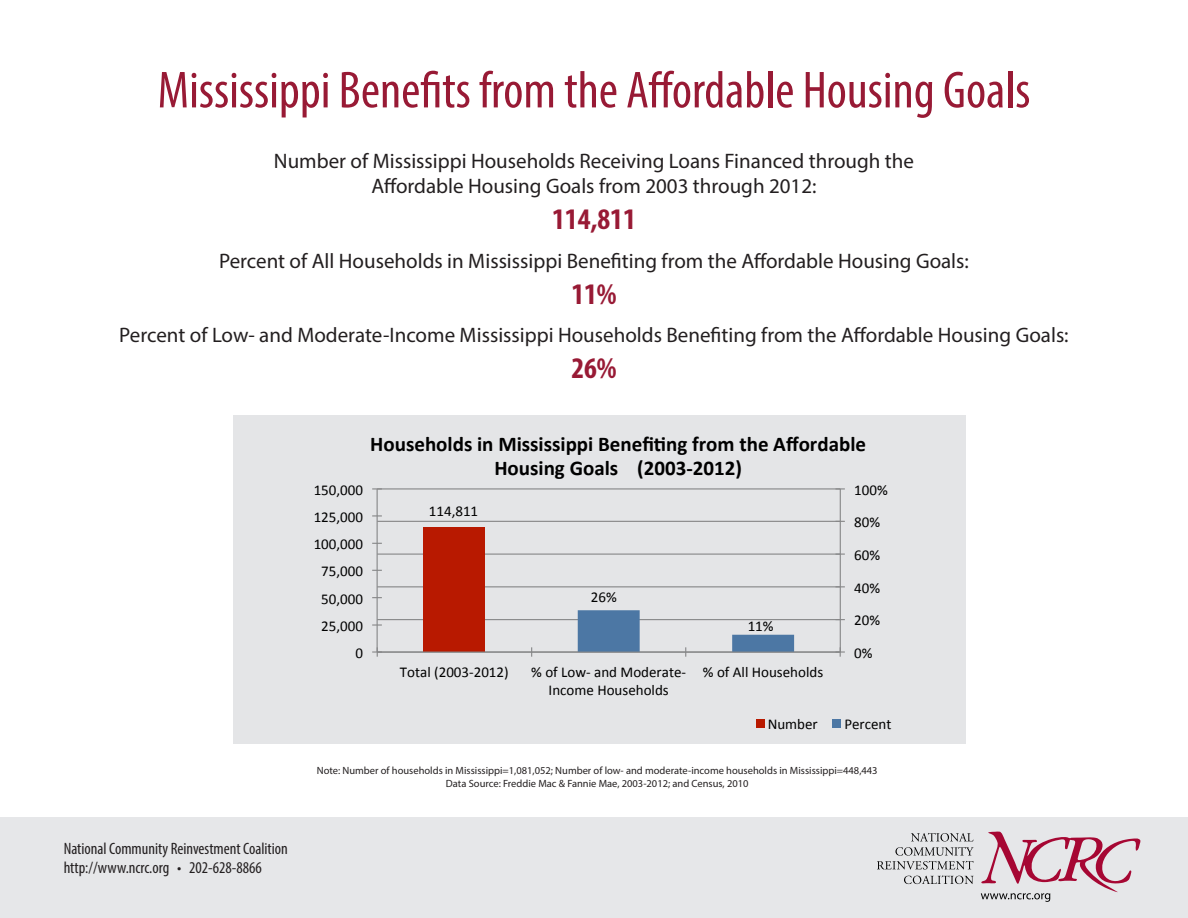
<style>
.page{position:relative;width:1188px;height:918px;background:#fff}
.page>*{position:absolute;margin:0;border:0;box-sizing:border-box;transform-origin:0 0}
.Main_Head{font:condensed 52.5px "Myriad Pro";color:#981a35}
.t1{font:700 condensed 30px "Myriad Pro";color:#981a35}
.copy{font:21px/25.2px "Myriad Pro";color:#231f20;text-align:center}
.t2{font:700 21px/24px "Calibri";color:#000;text-align:center}
.t3{font:condensed 16.5px/19.8px "Myriad Pro";color:#231f20}
.t4{font:15px/18px "Calibri";color:#000;text-align:center}
.footnote{font:10.5px "Myriad Pro";color:#231f20}
</style>
<div class="page">
<div style="left:0;top:818px;width:1188px;height:100px;background:#e6e7e9"></div>
<div style="left:233px;top:415px;width:733px;height:329px;background:#e4e5e7"></div>
<svg style="left:877px;top:833px;width:97px;height:51px"></svg>
<svg style="left:981px;top:832px;width:159px;height:70px"></svg>
<svg style="left:372px;top:488px;width:473px;height:240px"></svg>
<p class="Main_Head" style="left:158px;top:58px;width:874px">Mississippi Benefits from the Affordable Housing Goals</p>
<p class="copy" style="left:274px;top:148px;width:642px">Number of Mississippi Households Receiving Loans Financed through the<br>Affordable Housing Goals from 2003 through 2012:</p>
<p class="t1" style="left:552px;top:200px;width:85px">114,811</p>
<p class="copy" style="left:219px;top:248px;width:751px">Percent of All Households in Mississippi Benefiting from the Affordable Housing Goals:</p>
<p class="t1" style="left:571px;top:275px;width:47px">11%</p>
<p class="copy" style="left:119px;top:322px;width:951px">Percent of Low- and Moderate-Income Mississippi Households Benefiting from the Affordable Housing Goals:</p>
<p class="t1" style="left:571px;top:350px;width:47px">26%</p>
<p class="t2" style="left:370px;top:432px;width:497px">Households in Mississippi Benefi2ng from the Affordable<br>Housing Goals (2003--‐2012)</p>
<p class="t4" style="left:314px;top:481px;width:51px">150,000</p>
<p class="t4" style="left:854px;top:481px;width:35px">100%</p>
<p class="t4" style="left:314px;top:508px;width:51px">125,000</p>
<p class="t4" style="left:429px;top:503px;width:51px">114,811</p>
<p class="t4" style="left:854px;top:514px;width:27px">80%</p>
<p class="t4" style="left:314px;top:535px;width:51px">100,000</p>
<p class="t4" style="left:854px;top:546px;width:27px">60%</p>
<p class="t4" style="left:321px;top:563px;width:43px">75,000</p>
<p class="t4" style="left:321px;top:590px;width:43px">50,000</p>
<p class="t4" style="left:591px;top:588px;width:27px">26%</p>
<p class="t4" style="left:854px;top:579px;width:27px">40%</p>
<p class="t4" style="left:321px;top:617px;width:43px">25,000</p>
<p class="t4" style="left:748px;top:617px;width:27px">11%</p>
<p class="t4" style="left:854px;top:612px;width:27px">20%</p>
<p class="t4" style="left:356px;top:644px;width:9px">0</p>
<p class="t4" style="left:854px;top:644px;width:20px">0%</p>
<p class="t4" style="left:400px;top:663px;width:110px">Total (2003--‐2012)</p>
<p class="t4" style="left:531px;top:663px;width:156px">% of Low--‐ and Moderate--‐<br>Income Households</p>
<p class="t4" style="left:703px;top:663px;width:122px">% of All Households</p>
<p class="t4" style="left:768px;top:715px;width:52px">Number</p>
<p class="t4" style="left:844px;top:715px;width:49px">Percent</p>
<p class="t3" style="left:64px;top:838px;width:226px">National Community Reinvestment Coalition http://www.ncrc.org • 202-628-8866</p>
<p class="footnote" style="left:317px;top:764px;width:562px">Note: Number of households in Mississippi=1,081,052; Number of low- and moderate-income households in Mississippi=448,443</p>
<p class="footnote" style="left:446px;top:777px;width:304px">Data Source: Freddie Mac &amp; Fannie Mae, 2003-2012; and Census, 2010</p>
</div>
